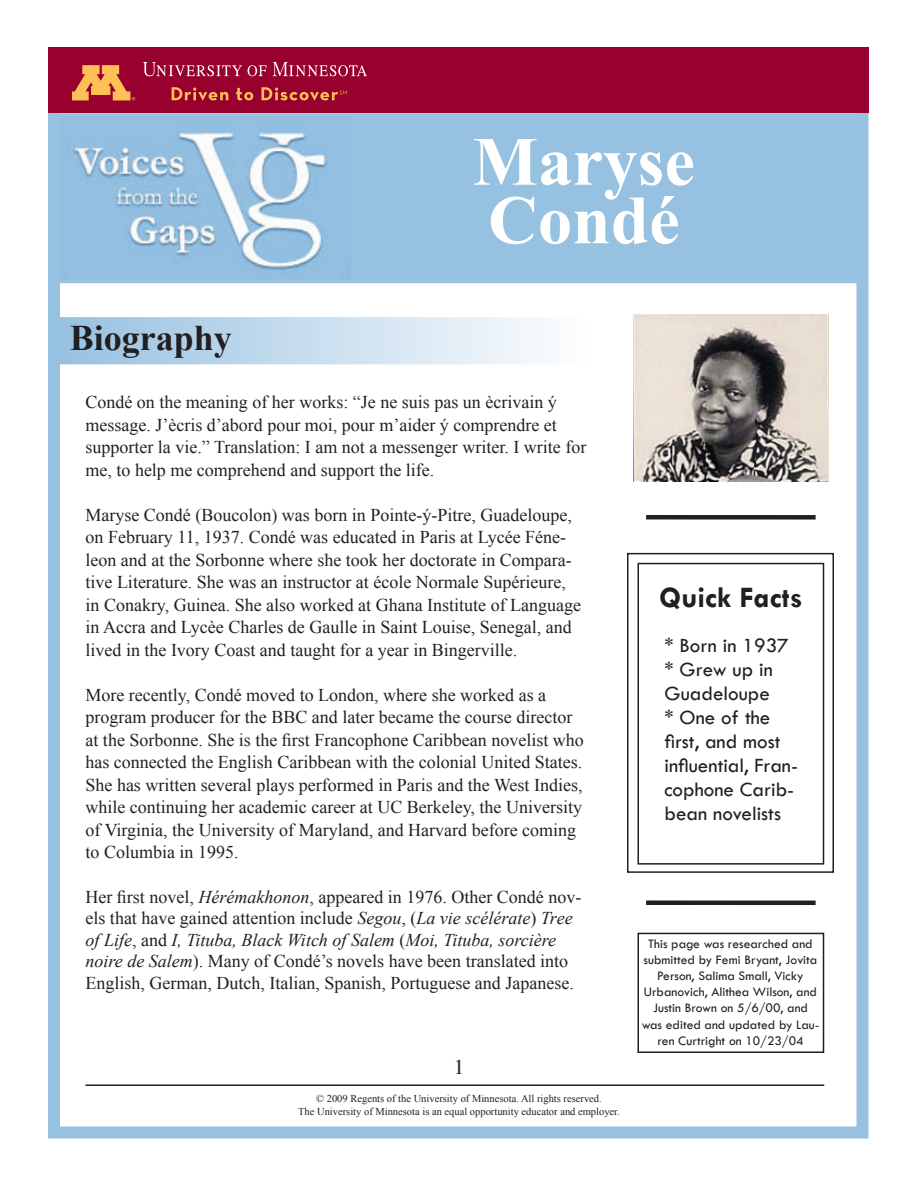
<style>
.page{position:relative;width:918px;height:1188px;background:#fff}
.page>*{position:absolute;margin:0;border:0;box-sizing:border-box;transform-origin:0 0}
.t1{font:700 69px/58.5px "Times New Roman";color:#fff}
.t2{font:700 36px "Times New Roman";color:#231f20}
.t3{font:700 30px "Tw Cen";color:#231f20}
.t4{font:21px/24px "Tw Cen";color:#231f20}
.t5{font:21px "Times";color:#231f20}
.t6{font:18px/22.5px "Times New Roman";color:#231f20}
.t7{font:13.5px/16.2px "Tw Cen";color:#231f20;text-align:center}
.t8{font:10.5px/13.5px "Times New Roman";color:#231f20;text-align:center}
.s1{font-style:italic}
</style>
<div class="page">
<div style="left:54px;top:316px;width:534px;height:50px;background:linear-gradient(to right,#96c0e0,#fdfefe);border:2px solid #fff"></div>
<div style="left:54px;top:112px;width:810px;height:173px;background:#97c1e1;border:2px solid #fff"></div>
<img style="left:63px;top:126px;width:286px;height:153px">
<div style="left:638px;top:933px;width:186px;height:120px;border:2px solid #231f20"></div>
<div style="left:638px;top:563px;width:186px;height:302px;border:2px solid #231f20"></div>
<div style="left:627px;top:553px;width:207px;height:320px;border:2px solid #231f20"></div>
<hr style="left:86px;top:1084px;width:738px;height:2px;background:#231f20">
<div style="left:646px;top:515px;width:170px;height:5px;background:#231f20"></div>
<img style="left:634px;top:314px;width:194px;height:168px">
<div style="left:646px;top:900px;width:170px;height:5px;background:#231f20"></div>
<div style="left:48px;top:48px;width:820px;height:1090px;border:12px solid #97c1e1"></div>
<div style="left:48px;top:48px;width:820px;height:65px;background:#98012d"></div>
<svg style="left:73px;top:65px;width:62px;height:35px"></svg>
<svg style="left:273px;top:62px;width:94px;height:14px"></svg>
<svg style="left:248px;top:65px;width:19px;height:11px"></svg>
<svg style="left:143px;top:62px;width:99px;height:14px"></svg>
<svg style="left:172px;top:87px;width:56px;height:13px"></svg>
<svg style="left:236px;top:88px;width:17px;height:12px"></svg>
<svg style="left:261px;top:87px;width:86px;height:13px"></svg>
<h2 class="t2" style="left:70px;top:314px;width:164px">Biography</h2>
<h1 class="t1" style="left:473px;top:131px;width:224px">Maryse<br>Condé</h1>
<p class="t6" style="left:86px;top:391px;width:502px">Condé on the meaning of her works: “Je ne suis pas un ècrivain ý message. J’ècris d’abord pour moi, pour m’aider ý comprendre et supporter la vie.” Translation: I am not a messenger writer. I write for me, to help me comprehend and support the life.</p>
<p class="t6" style="left:86px;top:503px;width:497px">Maryse Condé (Boucolon) was born in Pointe-ý-Pitre, Guadeloupe, on February 11, 1937. Condé was educated in Paris at Lycée Féne&shy;leon and at the Sorbonne where she took her doctorate in Compara&shy;tive Literature. She was an instructor at école Normale Supérieure, in Conakry, Guinea. She also worked at Ghana Institute of Language in Accra and Lycèe Charles de Gaulle in Saint Louise, Senegal, and lived in the Ivory Coast and taught for a year in Bingerville.</p>
<p class="t6" style="left:86px;top:683px;width:500px">More recently, Condé moved to London, where she worked as a program producer for the BBC and later became the course director at the Sorbonne. She is the first Francophone Caribbean novelist who has connected the English Caribbean with the colonial United States.<br>She has written several plays performed in Paris and the West Indies, while continuing her academic career at UC Berkeley, the University of Virginia, the University of Maryland, and Harvard before coming to Columbia in 1995.</p>
<p class="t6" style="left:86px;top:885px;width:497px;line-height:21.6px">Her first novel, <span class="s1">Hérémakhonon</span>, appeared in 1976. Other Condé nov&shy;els that have gained attention include <span class="s1">Segou</span>, (<span class="s1">La vie scélérate</span>) <span class="s1">Tree of Life</span>, and <span class="s1">I, Tituba, Black Witch of Salem</span> (<span class="s1">Moi, Tituba, sorcière noire de Salem</span>). Many of Condé’s novels have been translated into English, German, Dutch, Italian, Spanish, Portuguese and Japanese.</p>
<p class="t5" style="left:454px;top:1047px;width:12px">1</p>
<p class="t8" style="left:298px;top:1091px;width:323px">© 2009 Regents of the University of Minnesota. All rights reserved.<br>The University of Minnesota is an equal opportunity educator and employer.</p>
<h3 class="t3" style="left:659px;top:580px;width:145px">Quick Facts</h3>
<p class="t4" style="left:664px;top:633px;width:135px">* Born in 1937 * Grew up in<br>Guadeloupe<br>* One of the first, and most influential, Fran&shy;cophone Carib&shy;bean novelists</p>
<p class="t7" style="left:642px;top:935px;width:179px">This page was researched and submitted by Femi Bryant, Jovita<br>Person, Salima Small, Vicky<br>Urbanovich, Alithea Wilson, and<br>Justin Brown on 5/6/00, and was edited and updated by Lau&shy;ren Curtright on 10/23/04</p>
</div>
